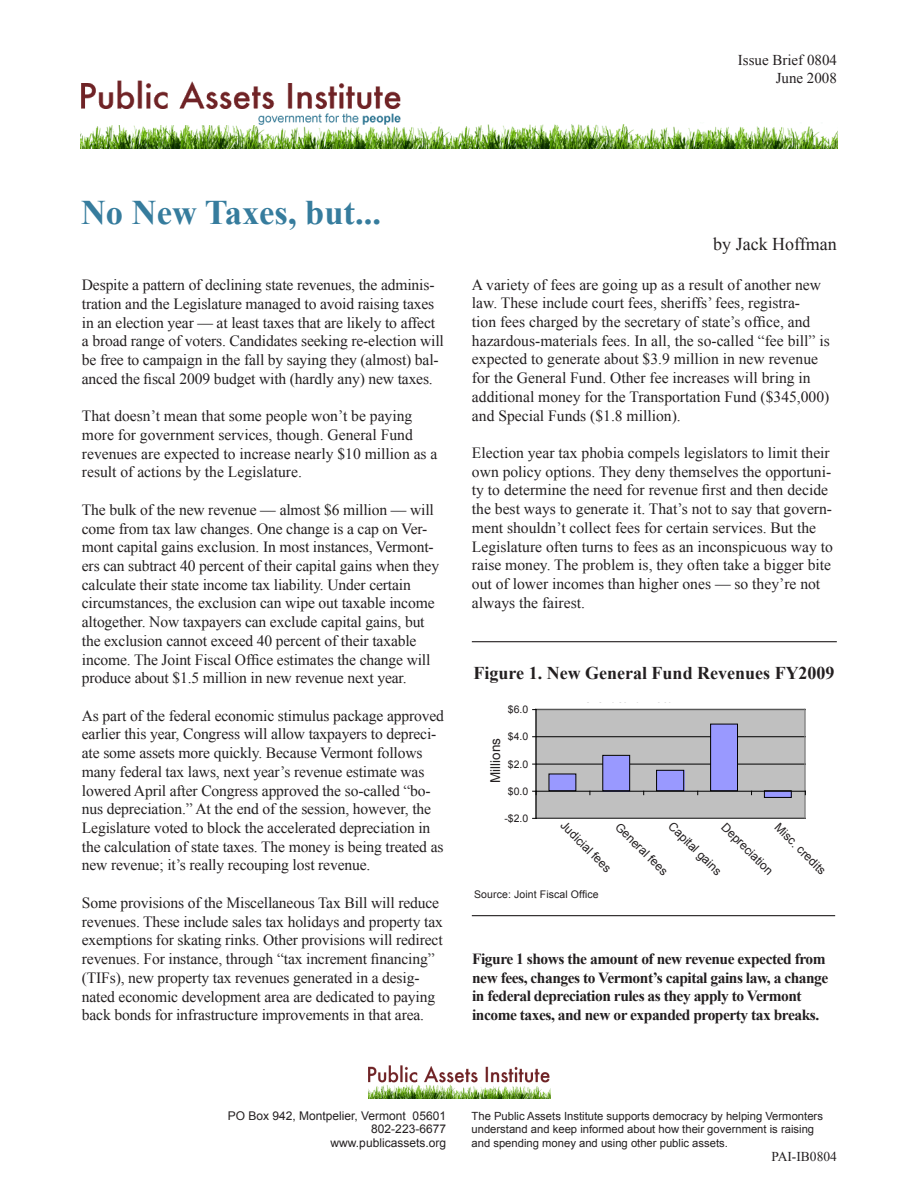
<style>
.page{position:relative;width:918px;height:1188px;background:#fff}
.page>*{position:absolute;margin:0;border:0;box-sizing:border-box;transform-origin:0 0}
.t1{font:700 34.5px "Times New Roman";color:#367c9d}
.t2{font:700 18px "Times New Roman";color:#231f20}
.t3{font:18px "Times New Roman";color:#231f20}
.t4{font:15.6px/18.8px "Times New Roman";letter-spacing:-.01em;color:#231f20}
.t5{font:700 15.45px/18.6px "Times New Roman";letter-spacing:-.03em;color:#231f20}
.t6{font:15px "Times New Roman";color:#231f20}
.t7{font:13.5px "Times New Roman";color:#231f20}
.t8{font:13.5px "Arial";color:#231f20}
.t9{font:12px "Arial";color:#231f20}
.t10{font:11.55px "Arial";color:#000}
.t11{font:11.55px "Myriad Pro";color:#000}
.t12{font:11.25px/13.5px "Arial";color:#231f20}
.Paragraph_Style_1{font:10.5px "Arial";letter-spacing:.01em;color:#231f20}
</style>
<div class="page">
<img style="left:81px;top:125px;width:370px;height:23px">
<img style="left:451px;top:124px;width:386px;height:24px">
<img style="left:81px;top:80px;width:320px;height:45px">
<img style="left:368px;top:1084px;width:182px;height:14px">
<img style="left:368px;top:1065px;width:182px;height:18px">
<div style="left:536px;top:710px;width:269px;height:108px;background:#c0c0c0"></div>
<hr style="left:536px;top:818px;width:269px;height:1px;background:#000">
<hr style="left:536px;top:764px;width:269px;height:1px;background:#000">
<hr style="left:536px;top:736px;width:269px;height:1px;background:#000">
<hr style="left:536px;top:709px;width:269px;height:1px;background:#808080">
<hr style="left:804px;top:709px;width:1px;height:109px;background:#808080">
<hr style="left:536px;top:817px;width:269px;height:1px;background:#808080">
<hr style="left:535px;top:709px;width:1px;height:109px;background:#808080">
<div style="left:549px;top:774px;width:27px;height:17px;background:#99f"></div>
<div style="left:549px;top:774px;width:27px;height:17px;border:1px solid #000"></div>
<div style="left:603px;top:756px;width:27px;height:35px;background:#99f"></div>
<div style="left:602px;top:755px;width:28px;height:36px;border:1px solid #000"></div>
<div style="left:657px;top:771px;width:27px;height:20px;background:#99f"></div>
<div style="left:656px;top:770px;width:28px;height:21px;border:1px solid #000"></div>
<div style="left:711px;top:725px;width:27px;height:66px;background:#99f"></div>
<div style="left:710px;top:724px;width:28px;height:67px;border:1px solid #000"></div>
<div style="left:765px;top:791px;width:27px;height:7px;background:#99f"></div>
<div style="left:764px;top:790px;width:28px;height:8px;border:1px solid #000"></div>
<hr style="left:536px;top:710px;width:1px;height:108px;background:#000">
<hr style="left:536px;top:791px;width:269px;height:1px;background:#000">
<hr style="left:472px;top:641px;width:365px;height:1px;background:#231f20">
<hr style="left:472px;top:915px;width:363px;height:1px;background:#231f20">
<p class="t6" style="left:738px;top:51px;width:101px">Issue Brief 0804</p>
<p class="t6" style="left:776px;top:69px;width:63px">June 2008</p>
<p class="t1" style="left:81px;top:193px;width:301px">No New Taxes, but...</p>
<p class="t4" style="left:82px;top:275px;width:364px">Despite a pattern of declining state revenues, the adminis&shy;tration and the Legislature managed to avoid raising taxes in an election year — at least taxes that are likely to affect a broad range of voters. Candidates seeking re-election will be free to campaign in the fall by saying they (almost) bal&shy;anced the fiscal 2009 budget with (hardly any) new taxes.</p>
<p class="t4" style="left:82px;top:406px;width:357px">That doesn’t mean that some people won’t be paying more for government services, though. General Fund revenues are expected to increase nearly $10 million as a result of actions by the Legislature.</p>
<p class="t4" style="left:82px;top:500px;width:359px">The bulk of the new revenue — almost $6 million — will come from tax law changes. One change is a cap on Ver&shy;mont capital gains exclusion. In most instances, Vermont&shy;ers can subtract 40 percent of their capital gains when they calculate their state income tax liability. Under certain circumstances, the exclusion can wipe out taxable income altogether. Now taxpayers can exclude capital gains, but the exclusion cannot exceed 40 percent of their taxable income. The Joint Fiscal Office estimates the change will produce about $1.5 million in new revenue next year.</p>
<p class="t4" style="left:82px;top:706px;width:364px">As part of the federal economic stimulus package approved earlier this year, Congress will allow taxpayers to depreci&shy;ate some assets more quickly. Because Vermont follows many federal tax laws, next year’s revenue estimate was lowered April after Congress approved the so-called “bo&shy;nus depreciation.” At the end of the session, however, the Legislature voted to block the accelerated depreciation in the calculation of state taxes. The money is being treated as new revenue; it’s really recouping lost revenue.</p>
<p class="t4" style="left:82px;top:893px;width:363px">Some provisions of the Miscellaneous Tax Bill will reduce revenues. These include sales tax holidays and property tax exemptions for skating rinks. Other provisions will redirect revenues. For instance, through “tax increment financing” (TIFs), new property tax revenues generated in a desig&shy;nated economic development area are dedicated to paying back bonds for infrastructure improvements in that area.</p>
<p class="t3" style="left:713px;top:233px;width:125px">by Jack Hoffman</p>
<p class="t4" style="left:472px;top:275px;width:359px">A variety of fees are going up as a result of another new law. These include court fees, sheriffs’ fees, registra-<br>tion fees charged by the secretary of state’s office, and hazardous-materials fees. In all, the so-called “fee bill” is expected to generate about $3.9 million in new revenue for the General Fund. Other fee increases will bring in additional money for the Transportation Fund ($345,000) and Special Funds ($1.8 million).</p>
<p class="t4" style="left:472px;top:443px;width:362px">Election year tax phobia compels legislators to limit their own policy options. They deny themselves the opportuni&shy;ty to determine the need for revenue first and then decide the best ways to generate it. That’s not to say that govern&shy;ment shouldn’t collect fees for certain services. But the Legislature often turns to fees as an inconspicuous way to raise money. The problem is, they often take a bigger bite out of lower incomes than higher ones — so they’re not always the fairest.</p>
<p class="t2" style="left:474px;top:663px;width:363px">Figure 1. New General Fund Revenues FY2009</p>
<p class="t10" style="left:505px;top:701px;width:24px">$6.0</p>
<p class="Paragraph_Style_1" style="left:508px;top:702px;width:22px">$6.0</p>
<p class="Paragraph_Style_1" style="left:508px;top:730px;width:22px">$4.0</p>
<p class="Paragraph_Style_1" style="left:508px;top:757px;width:22px">$2.0</p>
<p class="Paragraph_Style_1" style="left:508px;top:784px;width:22px">$0.0</p>
<p class="Paragraph_Style_1" style="left:504px;top:812px;width:25px">-$2.0</p>
<p class="t10" style="left:505px;top:729px;width:24px">$4.0</p>
<p class="t8" style="left:487px;top:783px;width:46px;rotate:-90deg">Millions</p>
<p class="t10" style="left:505px;top:756px;width:24px">$2.0</p>
<p class="t10" style="left:505px;top:783px;width:24px">$0.0</p>
<p class="t11" style="left:491px;top:785px;width:39px">Millions</p>
<p class="t10" style="left:501px;top:810px;width:28px">-$2.0</p>
<p class="t9" style="left:568px;top:818px;width:68px;rotate:45deg">Judicial fees</p>
<p class="t9" style="left:623px;top:819px;width:70px;rotate:45deg">General fees</p>
<p class="t9" style="left:676px;top:818px;width:71px;rotate:45deg">Capital gains</p>
<p class="t9" style="left:729px;top:819px;width:69px;rotate:45deg">Depreciation</p>
<p class="t9" style="left:782px;top:820px;width:68px;rotate:45deg">Misc. credits</p>
<p class="Paragraph_Style_1" style="left:474px;top:887px;width:126px">Source: Joint Fiscal Office</p>
<p class="t5" style="left:472px;top:950px;width:358px">Figure 1 shows the amount of new revenue expected from new fees, changes to Vermont’s capital gains law, a change in federal depreciation rules as they apply to Vermont income taxes, and new or expanded property tax breaks.</p>
<p class="t9" style="left:228px;top:1108px;width:220px">PO Box 942, Montpelier, Vermont 05601</p>
<p class="t9" style="left:371px;top:1121px;width:76px">802-223-6677</p>
<p class="t9" style="left:331px;top:1135px;width:117px">www.publicassets.org</p>
<p class="t12" style="left:472px;top:1109px;width:353px">The Public Assets Institute supports democracy by helping Vermonters understand and keep informed about how their government is raising</p>
<p class="t12" style="left:472px;top:1136px;width:258px">and spending money and using other public assets.</p>
<p class="t7" style="left:771px;top:1149px;width:67px">PAI-IB0804</p>
</div>
